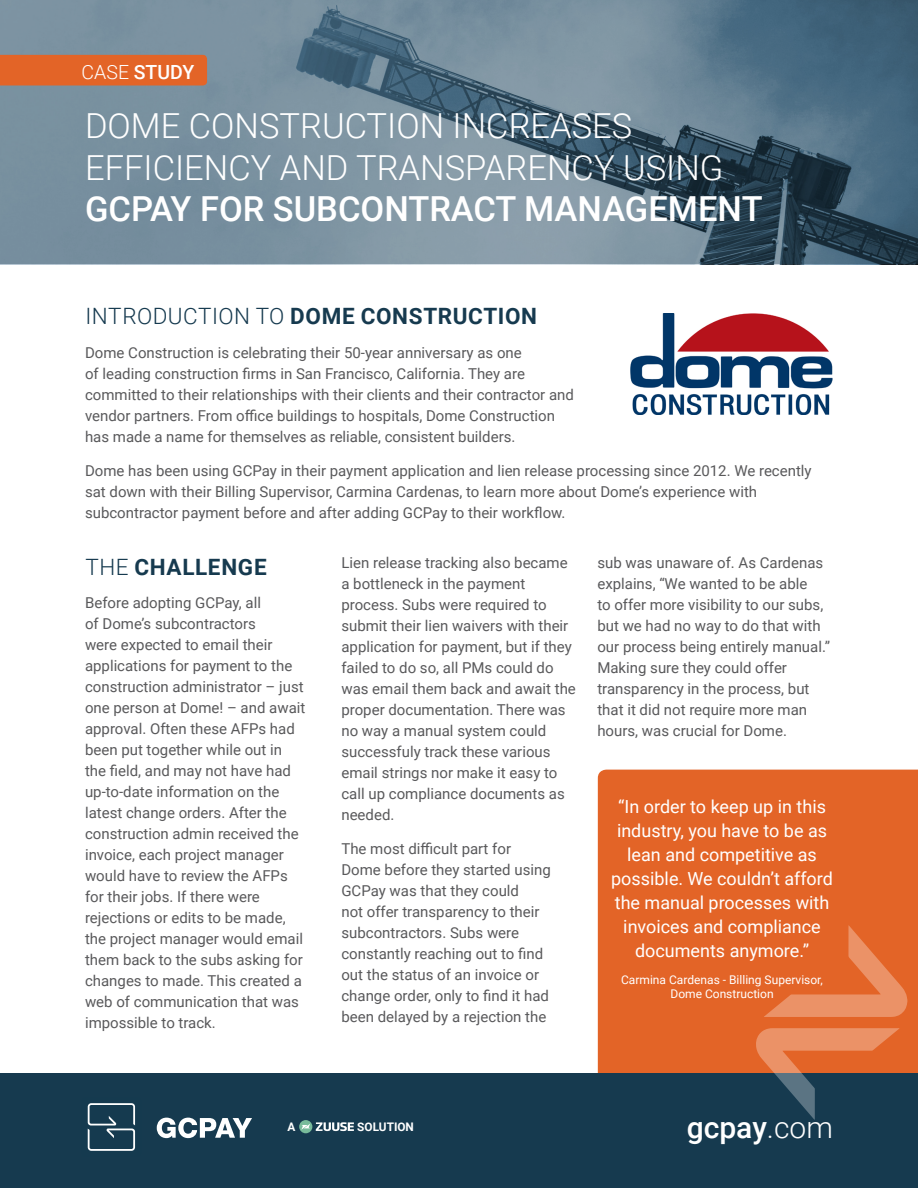
<style>
.page{position:relative;width:918px;height:1188px;background:#fff}
.page>*{position:absolute;margin:0;border:0;box-sizing:border-box;transform-origin:0 0}
.t1{font:300 34.5px/41.4px "Roboto";color:#fff}
.t2{font:500 30px "Roboto";color:#fff}
.Heading_1{font:700 22.5px "Roboto";letter-spacing:.03em;color:#163a4f}
.t3{font:500 19.5px "Roboto";color:#fff}
.t4{font:18px/24px "Roboto";color:#fff;text-align:center}
.t5{font:15px/21px "Roboto";color:#59595b}
.Quote_Name{font:12px/14.4px "Roboto";color:#fff;text-align:center}
.t6{font:700 11.85px "Roboto";color:#fff}
.s1{font-weight:300}
.s2{font-weight:500}
</style>
<div class="page">
<svg style="left:0;top:0;width:918px;height:264px;background:#667f8f"></svg>
<div style="left:0;top:55px;width:207px;height:30px;background:#e36427"></div>
<div style="left:598px;top:770px;width:320px;height:303px;background:#e36427"></div>
<img style="left:630px;top:313px;width:203px;height:102px">
<div style="left:0;top:1073px;width:918px;height:115px;background:#163a4f"></div>
<svg style="left:764px;top:925px;width:143px;height:92px;background:#e5733c"></svg>
<svg style="left:755px;top:1028px;width:145px;height:92px"></svg>
<svg style="left:157px;top:1118px;width:95px;height:20px"></svg>
<svg style="left:88px;top:1103px;width:47px;height:48px"></svg>
<div style="left:299px;top:1120px;width:13px;height:13px;background:#78bb9b;border-radius:50%"></div>
<svg style="left:301px;top:1124px;width:9px;height:6px"></svg>
<svg style="left:316px;top:1122px;width:38px;height:9px"></svg>
<p class="t3" style="left:82px;top:59px;width:114px"><span class="s1">CASE</span> STUDY</p>
<p class="t1" style="left:85px;top:104px;width:679px">DOME CONSTRUCTION INCREASES<br>EFFICIENCY AND TRANSPARENCY USING<br><span class="s2">GCPAY FOR SUBCONTRACT MANAGEMENT</span></p>
<p class="Heading_1" style="left:85px;top:300px;width:453px"><span class="s1">INTRODUCTION TO</span> DOME CONSTRUCTION</p>
<p class="t5" style="left:85px;top:341px;width:490px">Dome Construction is celebrating their 50-year anniversary as one<br>of leading construction firms in San Francisco, California. They are committed to their relationships with their clients and their contractor and vendor partners. From office buildings to hospitals, Dome Construction has made a name for themselves as reliable, consistent builders.</p>
<p class="t5" style="left:85px;top:459px;width:728px">Dome has been using GCPay in their payment application and lien release processing since 2012. We recently sat down with their Billing Supervisor, Carmina Cardenas, to learn more about Dome’s experience with subcontractor payment before and after adding GCPay to their workflow.</p>
<h3 class="Heading_1" style="left:85px;top:551px;width:183px"><span class="s1">THE</span> CHALLENGE</h3>
<p class="t5" style="left:85px;top:592px;width:222px">Before adopting GCPay, all<br>of Dome’s subcontractors<br>were expected to email their applications for payment to the construction administrator – just one person at Dome! – and await approval. Often these AFPs had been put together while out in the field, and may not have had up-to-date information on the latest change orders. After the construction admin received the invoice, each project manager would have to review the AFPs for their jobs. If there were rejections or edits to be made, the project manager would email them back to the subs asking for changes to made. This created a web of communication that was impossible to track.</p>
<p class="t5" style="left:597px;top:551px;width:234px">sub was unaware of. As Cardenas explains, “We wanted to be able<br>to offer more visibility to our subs, but we had no way to do that with our process being entirely manual.”<br>Making sure they could offer transparency in the process, but that it did not require more man hours, was crucial for Dome.</p>
<p class="t5" style="left:341px;top:552px;width:236px">Lien release tracking also became a bottleneck in the payment process. Subs were required to submit their lien waivers with their application for payment, but if they failed to do so, all PMs could do was email them back and await the proper documentation. There was no way a manual system could successfuly track these various email strings nor make it easy to call up compliance documents as needed.</p>
<p class="t5" style="left:341px;top:838px;width:211px">The most difficult part for<br>Dome before they started using<br>GCPay was that they could<br>not offer transparency to their subcontractors. Subs were constantly reaching out to find out the status of an invoice or change order, only to find it had been delayed by a rejection the</p>
<p class="t4" style="left:611px;top:794px;width:223px">“In order to keep up in this industry, you have to be as lean and competitive as possible. We couldn’t afford the manual processes with invoices and compliance documents anymore.”</p>
<p class="Quote_Name" style="left:621px;top:972px;width:203px">Carmina Cardenas - Billing Supervisor,<br>Dome Construction</p>
<p class="t6" style="left:288px;top:1118px;width:9px">A</p>
<p class="t6" style="left:357px;top:1118px;width:58px">SOLUTION</p>
<p class="t2" style="left:687px;top:1107px;width:148px">gcpay<span class="s1">.com</span></p>
</div>
